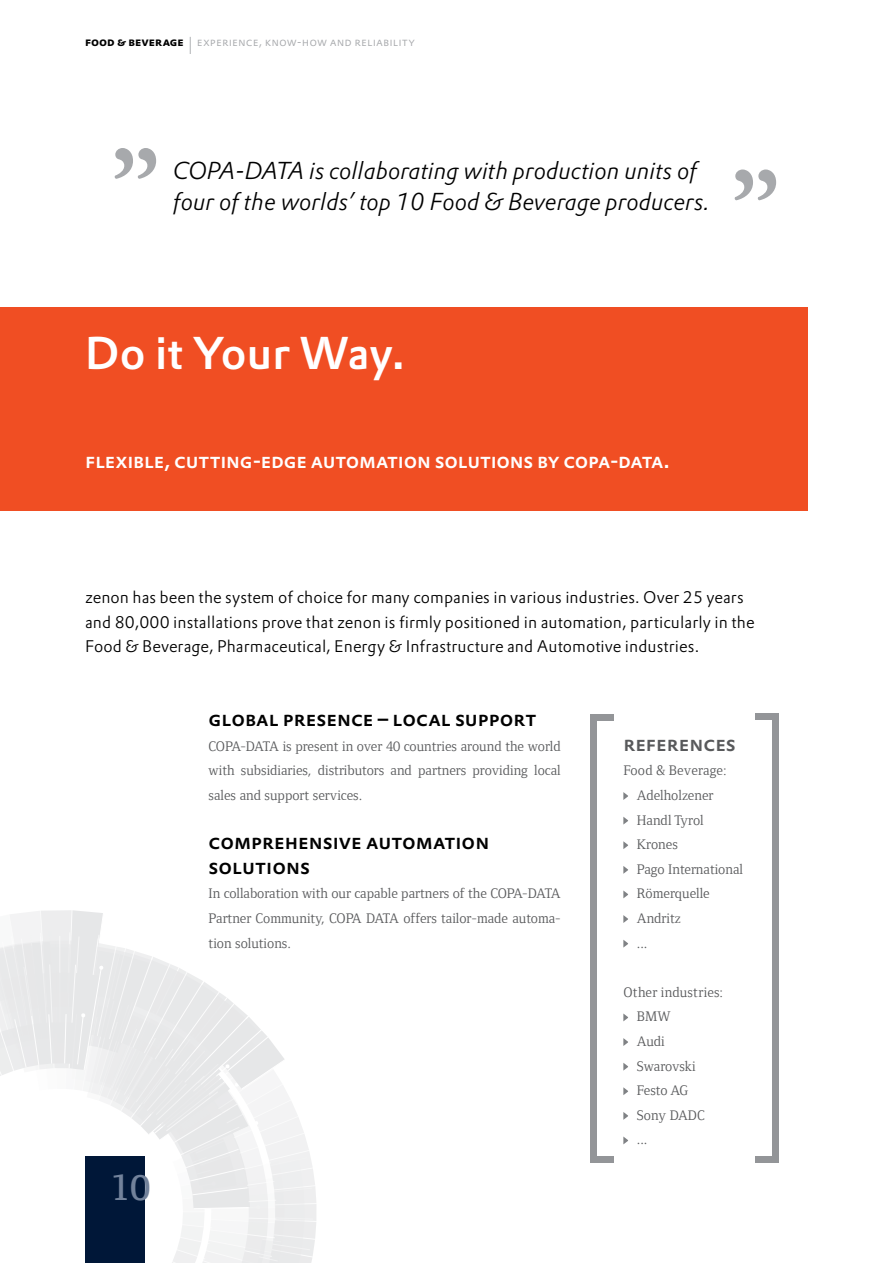
<style>
.page{position:relative;width:893px;height:1263px;background:#fff}
.page>*{position:absolute;margin:0;border:0;box-sizing:border-box;transform-origin:0 0}
.t1{font:500 45px "DTL Prokyon TOT";letter-spacing:.005em;color:#fff}
.t2{font:600 37.5px "Foundry Form Serif";color:#72829b}
.t3{font:italic 300 24px/30.8px "DTL Prokyon TOT";color:#000}
.t4{font:500 21px/24.6px "DTL Prokyon TOT Caps";color:#000}
.t5{font:500 21px "DTL Prokyon TOT Caps";letter-spacing:-.01em;color:#fff}
.t6{font:500 21px "DTL Prokyon TOT Caps";color:#58595b}
.t7{font:300 16.5px/24.6px "DTL Prokyon TOT";letter-spacing:.005em;color:#000}
.t8{font:14.25px/24.6px "Foundry Form Serif";color:#58595b;text-align:justify}
.t9{font:300 12px "DTL Prokyon TOT Caps";letter-spacing:.005em;color:#a7a9ac}
.s1{font-weight:700;color:#000}
.s2{font-size:24px}
</style>
<div class="page">
<svg style="left:0;top:910px;width:316px;height:353px"></svg>
<div style="left:0;top:308px;width:808px;height:203px;background:#f04e23"></div>
<hr style="left:892px;top:308px;width:1px;height:203px;background:#d1d3d4">
<div style="left:85px;top:1157px;width:60px;height:106px;background:#001738"></div>
<svg style="left:623px;top:792px;width:5px;height:8px"></svg>
<svg style="left:623px;top:817px;width:5px;height:7px"></svg>
<svg style="left:623px;top:841px;width:5px;height:8px"></svg>
<svg style="left:623px;top:866px;width:5px;height:8px"></svg>
<svg style="left:623px;top:890px;width:5px;height:8px"></svg>
<svg style="left:623px;top:915px;width:5px;height:8px"></svg>
<svg style="left:623px;top:940px;width:5px;height:7px"></svg>
<svg style="left:623px;top:1013px;width:5px;height:8px"></svg>
<svg style="left:623px;top:1038px;width:5px;height:8px"></svg>
<svg style="left:623px;top:1063px;width:5px;height:7px"></svg>
<svg style="left:623px;top:1087px;width:5px;height:8px"></svg>
<svg style="left:623px;top:1112px;width:5px;height:8px"></svg>
<svg style="left:623px;top:1136px;width:5px;height:8px"></svg>
<svg style="left:114px;top:148px;width:42px;height:31px"></svg>
<svg style="left:734px;top:169px;width:42px;height:31px"></svg>
<div style="left:773px;top:714px;width:6px;height:449px;background:#939598"></div>
<div style="left:755px;top:714px;width:23px;height:6px;background:#939598"></div>
<div style="left:755px;top:1157px;width:23px;height:6px;background:#939598"></div>
<div style="left:590px;top:714px;width:6px;height:449px;background:#939598"></div>
<div style="left:590px;top:1157px;width:24px;height:6px;background:#939598"></div>
<div style="left:590px;top:714px;width:24px;height:6px;background:#939598"></div>
<p class="t9" style="left:85px;top:34px;width:331px"><span class="s1">food &amp; beverage</span> <span class="s2">I</span> experience, know-how and reliability</p>
<h3 class="t3" style="left:173px;top:155px;width:537px">COPA-DATA is collaborating with production units of four of the worlds’ top 10 Food &amp; Beverage producers.</h3>
<h1 class="t1" style="left:85px;top:324px;width:322px">Do it Your Way.</h1>
<h3 class="t5" style="left:85px;top:447px;width:586px">flexible, cutting-edge automation solutions by copa-data.</h3>
<p class="t7" style="left:85px;top:585px;width:671px">zenon has been the system of choice for many companies in various industries. Over 25 years and 80,000 installations prove that zenon is firmly positioned in automation, particularly in the<br>Food &amp; Beverage, Pharmaceutical, Energy &amp; Infrastructure and Automotive industries.</p>
<h3 class="t4" style="left:209px;top:706px;width:329px">global presence – local support</h3>
<p class="t8" style="left:209px;top:734px;width:354px">COPA-DATA is present in over 40 countries around the world with subsidiaries, distributors and partners providing local sales and support services.</p>
<h3 class="t4" style="left:209px;top:829px;width:282px">comprehensive automation solutions</h3>
<p class="t8" style="left:209px;top:881px;width:354px">In collaboration with our capable partners of the COPA-DATA Partner Community, COPA DATA offers tailor-made automa&shy;tion solutions.</p>
<h2 class="t2" style="left:111px;top:1166px;width:41px">10</h2>
<h3 class="t6" style="left:623px;top:730px;width:114px">references</h3>
<p class="t8" style="left:637px;top:758px;width:108px;text-align:left;text-indent:-13px">Food &amp; Beverage:<br>Adelholzener<br>Handl Tyrol<br>Krones<br>Pago International<br>Römerquelle<br>Andritz<br>...</p>
<p class="t8" style="left:637px;top:980px;width:88px;text-align:left;text-indent:-13px">Other industries:<br>BMW<br>Audi<br>Swarovski<br>Festo AG<br>Sony DADC<br>...</p>
</div>
